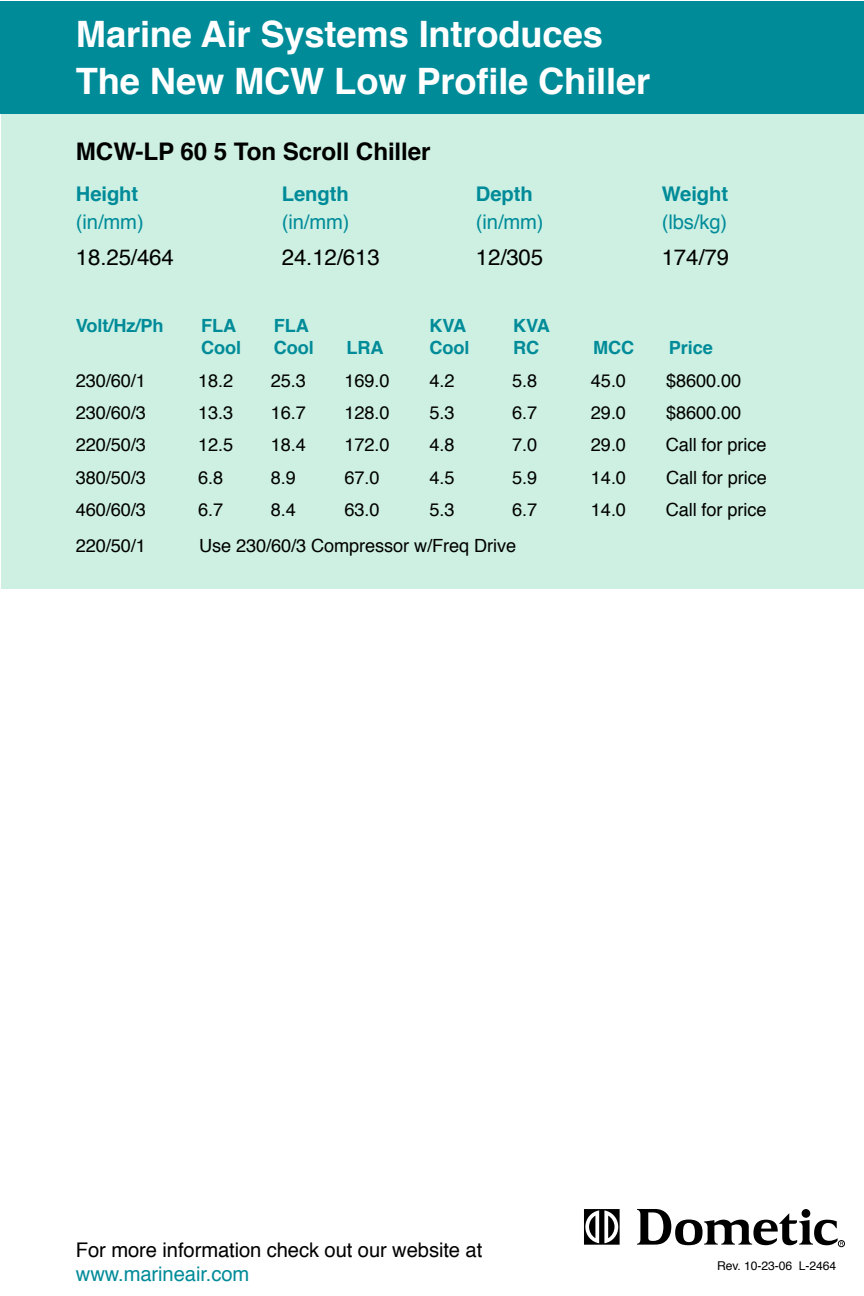
<style>
.page{position:relative;width:864px;height:1296px;background:#fff}
.page>*{position:absolute;margin:0;border:0;box-sizing:border-box;transform-origin:0 0}
.t1{font:700 36.4px/46.4px "Helvetica";letter-spacing:-.005em;color:#fff}
.t2{font:700 24.2px "Helvetica";letter-spacing:-.005em;color:#000}
.t3{font:22.2px "Helvetica";letter-spacing:-.005em;color:#000}
.t4{font:20.2px "Helvetica";letter-spacing:-.005em;color:#008b99}
.t5{font:20.2px "Helvetica";letter-spacing:-.005em;color:#000}
.t6{font:700 20.2px "Helvetica";letter-spacing:-.005em;color:#008b99}
.t7{font:18.2px "Helvetica";letter-spacing:-.005em;color:#000}
.t8{font:700 18.2px "Helvetica";letter-spacing:-.005em;color:#008b99}
.t9{font:12.2px "Helvetica";letter-spacing:-.005em;color:#000}
</style>
<div class="page">
<div style="left:1px;top:114px;width:863px;height:475px;background:#cdf0e3"></div>
<div style="left:0;top:1px;width:864px;height:113px;background:#008b99"></div>
<svg style="left:584px;top:1209px;width:36px;height:36px"></svg>
<div style="left:838px;top:1240px;width:7px;height:7px;border:1px solid #000;border-radius:50%"></div>
<svg style="left:637px;top:1209px;width:206px;height:36px"></svg>
<h1 class="t1" style="left:76px;top:13px;width:576px">Marine Air Systems Introduces<br>The New MCW Low Profile Chiller</h1>
<h2 class="t2" style="left:76px;top:135px;width:356px">MCW-LP 60 5 Ton Scroll Chiller</h2>
<p class="t6" style="left:76px;top:180px;width:64px">Height</p>
<p class="t6" style="left:282px;top:180px;width:68px">Length</p>
<p class="t6" style="left:476px;top:180px;width:58px">Depth</p>
<p class="t6" style="left:662px;top:180px;width:68px">Weight</p>
<p class="t4" style="left:76px;top:208px;width:69px">(in/mm)</p>
<p class="t4" style="left:282px;top:208px;width:69px">(in/mm)</p>
<p class="t4" style="left:476px;top:208px;width:69px">(in/mm)</p>
<p class="t4" style="left:662px;top:208px;width:67px">(lbs/kg)</p>
<p class="t3" style="left:76px;top:243px;width:99px">18.25/464</p>
<p class="t3" style="left:282px;top:243px;width:99px">24.12/613</p>
<p class="t3" style="left:476px;top:243px;width:69px">12/305</p>
<p class="t3" style="left:662px;top:243px;width:69px">174/79</p>
<p class="t8" style="left:76px;top:313px;width:89px">Volt/Hz/Ph</p>
<p class="t8" style="left:201px;top:313px;width:37px">FLA</p>
<p class="t8" style="left:274px;top:313px;width:37px">FLA</p>
<p class="t8" style="left:429px;top:313px;width:38px">KVA</p>
<p class="t8" style="left:513px;top:313px;width:38px">KVA</p>
<p class="t8" style="left:201px;top:335px;width:42px">Cool</p>
<p class="t8" style="left:274px;top:335px;width:42px">Cool</p>
<p class="t8" style="left:347px;top:335px;width:39px">LRA</p>
<p class="t8" style="left:429px;top:335px;width:42px">Cool</p>
<p class="t8" style="left:513px;top:335px;width:28px">RC</p>
<p class="t8" style="left:593px;top:335px;width:43px">MCC</p>
<p class="t8" style="left:669px;top:335px;width:46px">Price</p>
<p class="t7" style="left:76px;top:368px;width:72px">230/60/1</p>
<p class="t7" style="left:198px;top:368px;width:37px">18.2</p>
<p class="t7" style="left:271px;top:368px;width:37px">25.3</p>
<p class="t7" style="left:345px;top:368px;width:47px">169.0</p>
<p class="t7" style="left:429px;top:368px;width:27px">4.2</p>
<p class="t7" style="left:512px;top:368px;width:27px">5.8</p>
<p class="t7" style="left:591px;top:368px;width:37px">45.0</p>
<p class="t7" style="left:666px;top:368px;width:77px">$8600.00</p>
<p class="t7" style="left:76px;top:400px;width:72px">230/60/3</p>
<p class="t7" style="left:198px;top:400px;width:37px">13.3</p>
<p class="t7" style="left:271px;top:400px;width:37px">16.7</p>
<p class="t7" style="left:345px;top:400px;width:47px">128.0</p>
<p class="t7" style="left:429px;top:400px;width:27px">5.3</p>
<p class="t7" style="left:512px;top:400px;width:27px">6.7</p>
<p class="t7" style="left:591px;top:400px;width:37px">29.0</p>
<p class="t7" style="left:666px;top:400px;width:77px">$8600.00</p>
<p class="t7" style="left:76px;top:433px;width:72px">220/50/3</p>
<p class="t7" style="left:198px;top:433px;width:37px">12.5</p>
<p class="t7" style="left:271px;top:433px;width:37px">18.4</p>
<p class="t7" style="left:345px;top:433px;width:47px">172.0</p>
<p class="t7" style="left:429px;top:433px;width:27px">4.8</p>
<p class="t7" style="left:512px;top:433px;width:27px">7.0</p>
<p class="t7" style="left:591px;top:433px;width:37px">29.0</p>
<p class="t7" style="left:666px;top:433px;width:102px">Call for price</p>
<p class="t7" style="left:76px;top:465px;width:72px">380/50/3</p>
<p class="t7" style="left:198px;top:465px;width:27px">6.8</p>
<p class="t7" style="left:271px;top:465px;width:27px">8.9</p>
<p class="t7" style="left:345px;top:465px;width:37px">67.0</p>
<p class="t7" style="left:429px;top:465px;width:27px">4.5</p>
<p class="t7" style="left:512px;top:465px;width:27px">5.9</p>
<p class="t7" style="left:591px;top:465px;width:37px">14.0</p>
<p class="t7" style="left:666px;top:465px;width:102px">Call for price</p>
<p class="t7" style="left:76px;top:497px;width:72px">460/60/3</p>
<p class="t7" style="left:198px;top:497px;width:27px">6.7</p>
<p class="t7" style="left:271px;top:497px;width:27px">8.4</p>
<p class="t7" style="left:345px;top:497px;width:37px">63.0</p>
<p class="t7" style="left:429px;top:497px;width:27px">5.3</p>
<p class="t7" style="left:512px;top:497px;width:27px">6.7</p>
<p class="t7" style="left:591px;top:497px;width:37px">14.0</p>
<p class="t7" style="left:666px;top:497px;width:102px">Call for price</p>
<p class="t7" style="left:76px;top:534px;width:72px">220/50/1</p>
<p class="t7" style="left:199px;top:534px;width:319px">Use 230/60/3 Compressor w/Freq Drive</p>
<p class="t5" style="left:76px;top:1236px;width:408px">For more information check out our website at</p>
<p class="t4" style="left:76px;top:1261px;width:175px">www.marineair.com</p>
<p class="t9" style="left:717px;top:1258px;width:121px">Rev. 10-23-06 L-2464</p>
</div>
